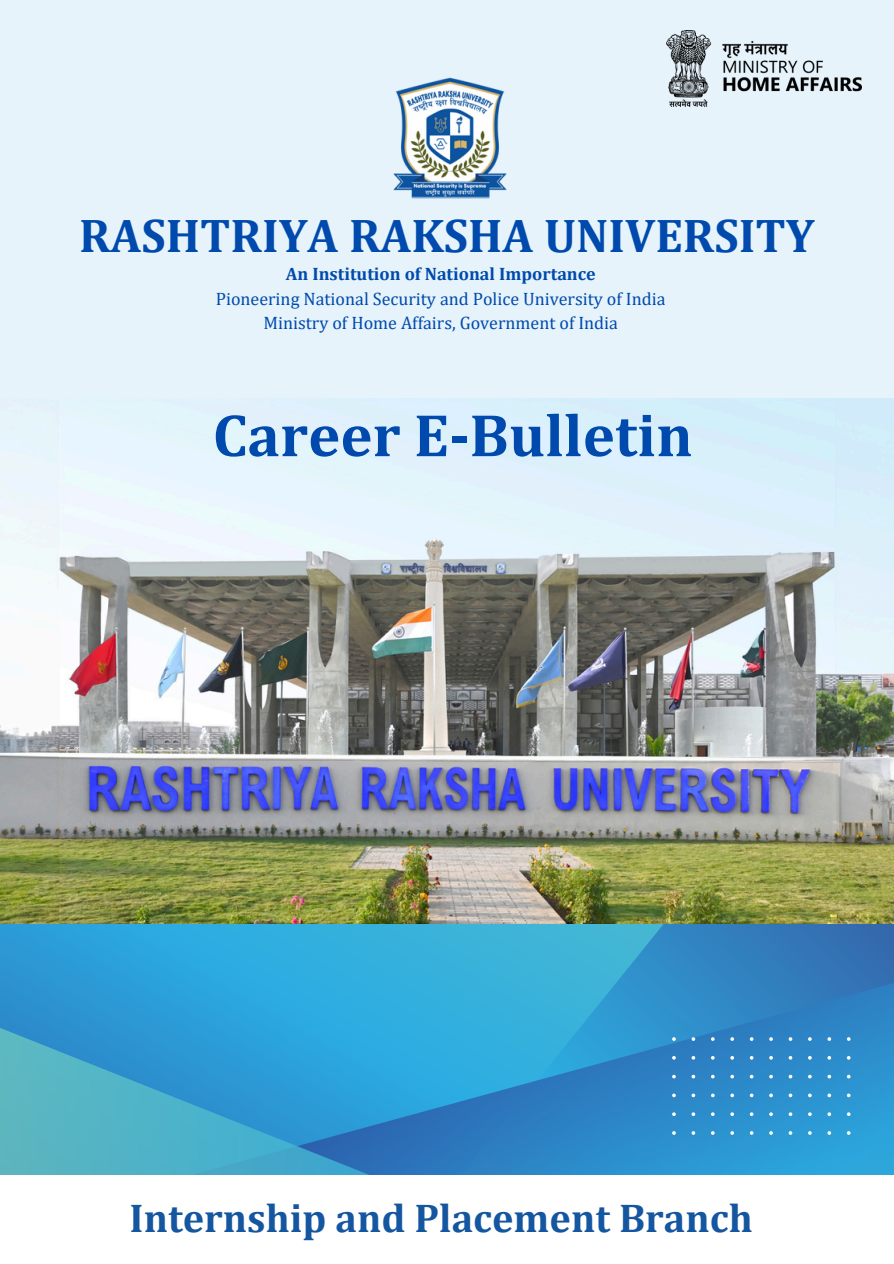
<style>
.page{position:relative;width:894px;height:1264px;background:#fff}
.page>*{position:absolute;margin:0;border:0;box-sizing:border-box;transform-origin:0 0}
.t1{font:700 60.75px "Cambria";color:#004aad}
.t2{font:700 47.55px "Cambria";color:#004aad}
.t3{font:700 40.35px "Cambria";color:#1456a0}
.t4{font:18px "Cambria";color:#004aad}
.t5{font:700 18px "Cambria";color:#004aad}
</style>
<div class="page">
<div style="left:0;top:0;width:893px;height:422px;background:#e6f3fb"></div>
<svg style="left:0;top:923px;width:893px;height:90px;background:#329dd0"></svg>
<svg style="left:0;top:1013px;width:893px;height:161px;background:#349acd"></svg>
<svg style="left:672px;top:1037px;width:178px;height:97px;background:#338fcc"></svg>
<img style="left:0;top:398px;width:893px;height:525px">
<img style="left:393px;top:77px;width:114px;height:122px">
<img style="left:666px;top:30px;width:195px;height:77px">
<p class="t2" style="left:79px;top:206px;width:736px">RASHTRIYA RAKSHA UNIVERSITY</p>
<p class="t5" style="left:286px;top:263px;width:311px">An Institution of National Importance</p>
<p class="t4" style="left:216px;top:287px;width:451px">Pioneering National Security and Police University of India</p>
<h2 class="t4" style="left:263px;top:312px;width:356px">Ministry of Home Affairs, Government of India</h2>
<p class="t1" style="left:213px;top:398px;width:481px">Career E-Bulletin</p>
<p class="t3" style="left:130px;top:1193px;width:624px">Internship and Placement Branch</p>
</div>
